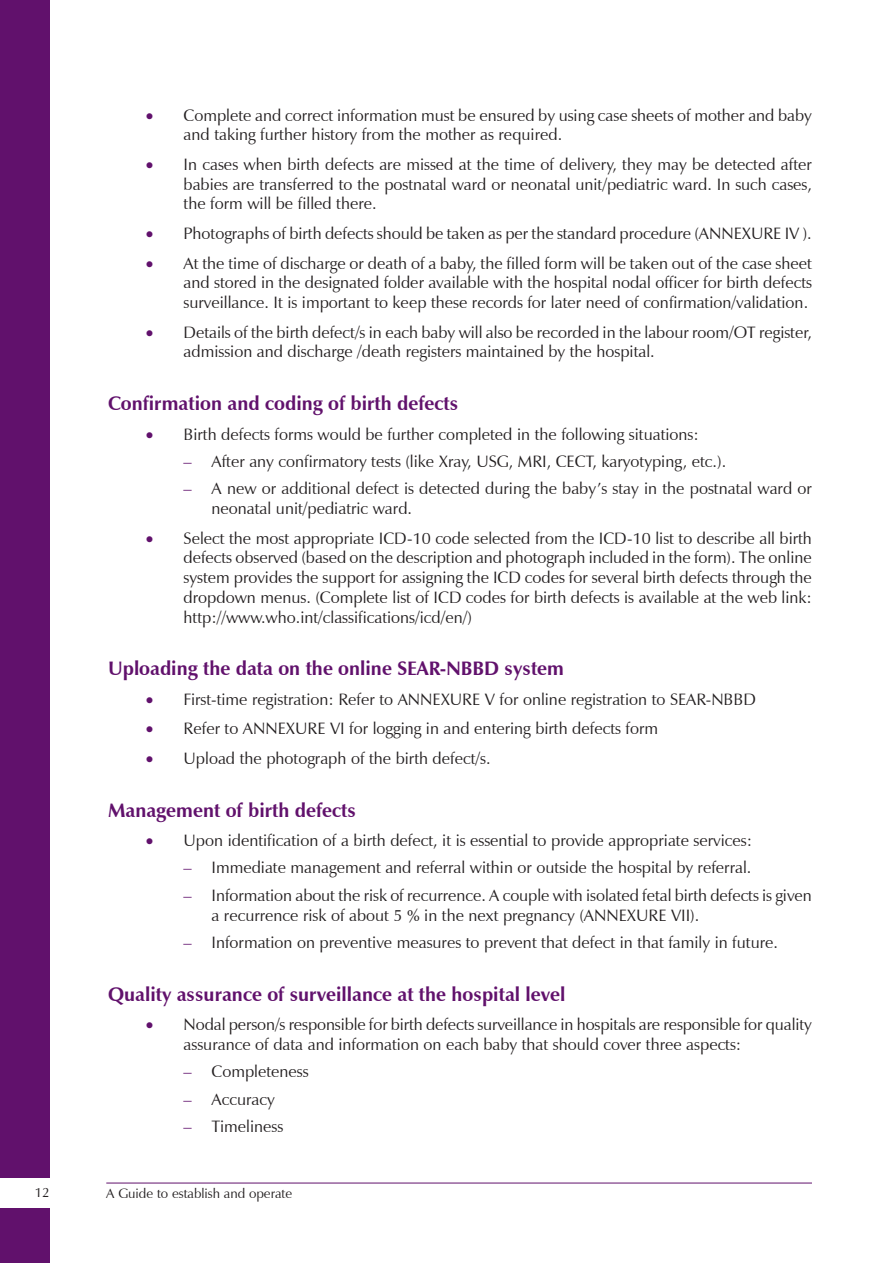
<style>
.page{position:relative;width:893px;height:1263px;background:#fff}
.page>*{position:absolute;margin:0;border:0;box-sizing:border-box;transform-origin:0 0}
.t1{font:700 19.5px "Zapf Humanist 601 BT";color:#61116c}
.t2{font:16.5px/19.8px "Zapf Humanist 601 BT";color:#231f20}
.t3{font:13.5px "Zapf Humanist 601 BT";color:#231f20}
.s1{color:#61116c}
</style>
<div class="page">
<hr style="left:106px;top:1183px;width:706px;height:1px;background:#61116c">
<div style="left:0;top:0;width:50px;height:1263px;background:#61116c"></div>
<div style="left:0;top:1178px;width:52px;height:29px;background:#fff"></div>
<p class="t2" style="left:184px;top:105px;width:630px;text-indent:-38px"><span class="s1">•</span> Complete and correct information must be ensured by using case sheets of mother and baby and taking further history from the mother as required.</p>
<p class="t2" style="left:184px;top:154px;width:630px;text-align:justify;text-indent:-38px"><span class="s1">•</span> In cases when birth defects are missed at the time of delivery, they may be detected after babies are transferred to the postnatal ward or neonatal unit/pediatric ward. In such cases, the form will be filled there.</p>
<p class="t2" style="left:146px;top:223px;width:667px"><span class="s1">•</span> Photographs of birth defects should be taken as per the standard procedure (ANNEXURE IV ).</p>
<p class="t2" style="left:184px;top:253px;width:630px;text-align:justify;text-indent:-38px"><span class="s1">•</span> At the time of discharge or death of a baby, the filled form will be taken out of the case sheet and stored in the designated folder available with the hospital nodal officer for birth defects surveillance. It is important to keep these records for later need of confirmation/validation.</p>
<p class="t2" style="left:184px;top:322px;width:630px;text-indent:-38px"><span class="s1">•</span> Details of the birth defect/s in each baby will also be recorded in the labour room/OT register, admission and discharge /death registers maintained by the hospital.</p>
<p class="t1" style="left:108px;top:391px;width:352px">Confirmation and coding of birth defects</p>
<p class="t2" style="left:146px;top:424px;width:554px"><span class="s1">•</span> Birth defects forms would be further completed in the following situations:</p>
<p class="t2" style="left:184px;top:451px;width:544px"><span class="s1">–</span> After any confirmatory tests (like Xray, USG, MRI, CECT, karyotyping, etc.).</p>
<p class="t2" style="left:212px;top:479px;width:602px;text-indent:-28px"><span class="s1">–</span> A new or additional defect is detected during the baby’s stay in the postnatal ward or neonatal unit/pediatric ward.</p>
<p class="t2" style="left:184px;top:528px;width:630px;text-align:justify;text-indent:-38px"><span class="s1">•</span> Select the most appropriate ICD-10 code selected from the ICD-10 list to describe all birth defects observed (based on the description and photograph included in the form). The online system provides the support for assigning the ICD codes for several birth defects through the dropdown menus. (Complete list of ICD codes for birth defects is available at the web link: http://www.who.int/classifications/icd/en/)</p>
<p class="t1" style="left:108px;top:657px;width:458px">Uploading the data on the online SEAR-NBBD system</p>
<p class="t2" style="left:146px;top:689px;width:611px"><span class="s1">•</span> First-time registration: Refer to ANNEXURE V for online registration to SEAR-NBBD</p>
<p class="t2" style="left:146px;top:719px;width:514px"><span class="s1">•</span> Refer to ANNEXURE VI for logging in and entering birth defects form</p>
<p class="t2" style="left:146px;top:748px;width:346px"><span class="s1">•</span> Upload the photograph of the birth defect/s.</p>
<p class="t1" style="left:108px;top:798px;width:250px">Management of birth defects</p>
<p class="t2" style="left:146px;top:830px;width:608px"><span class="s1">•</span> Upon identification of a birth defect, it is essential to provide appropriate services:</p>
<p class="t2" style="left:184px;top:858px;width:569px"><span class="s1">–</span> Immediate management and referral within or outside the hospital by referral.</p>
<p class="t2" style="left:212px;top:885px;width:602px;text-indent:-28px"><span class="s1">–</span> Information about the risk of recurrence. A couple with isolated fetal birth defects is given a recurrence risk of about 5 % in the next pregnancy (ANNEXURE VII).</p>
<p class="t2" style="left:184px;top:932px;width:596px"><span class="s1">–</span> Information on preventive measures to prevent that defect in that family in future.</p>
<p class="t1" style="left:108px;top:982px;width:459px">Quality assurance of surveillance at the hospital level</p>
<p class="t2" style="left:184px;top:1014px;width:630px;text-indent:-38px"><span class="s1">•</span> Nodal person/s responsible for birth defects surveillance in hospitals are responsible for quality assurance of data and information on each baby that should cover three aspects:</p>
<p class="t2" style="left:184px;top:1062px;width:127px"><span class="s1">–</span> Completeness</p>
<p class="t2" style="left:184px;top:1089px;width:93px"><span class="s1">–</span> Accuracy</p>
<p class="t2" style="left:184px;top:1116px;width:101px"><span class="s1">–</span> Timeliness</p>
<p class="t3" style="left:35px;top:1183px;width:16px">12</p>
<p class="t3" style="left:106px;top:1184px;width:188px">A Guide to establish and operate</p>
</div>
